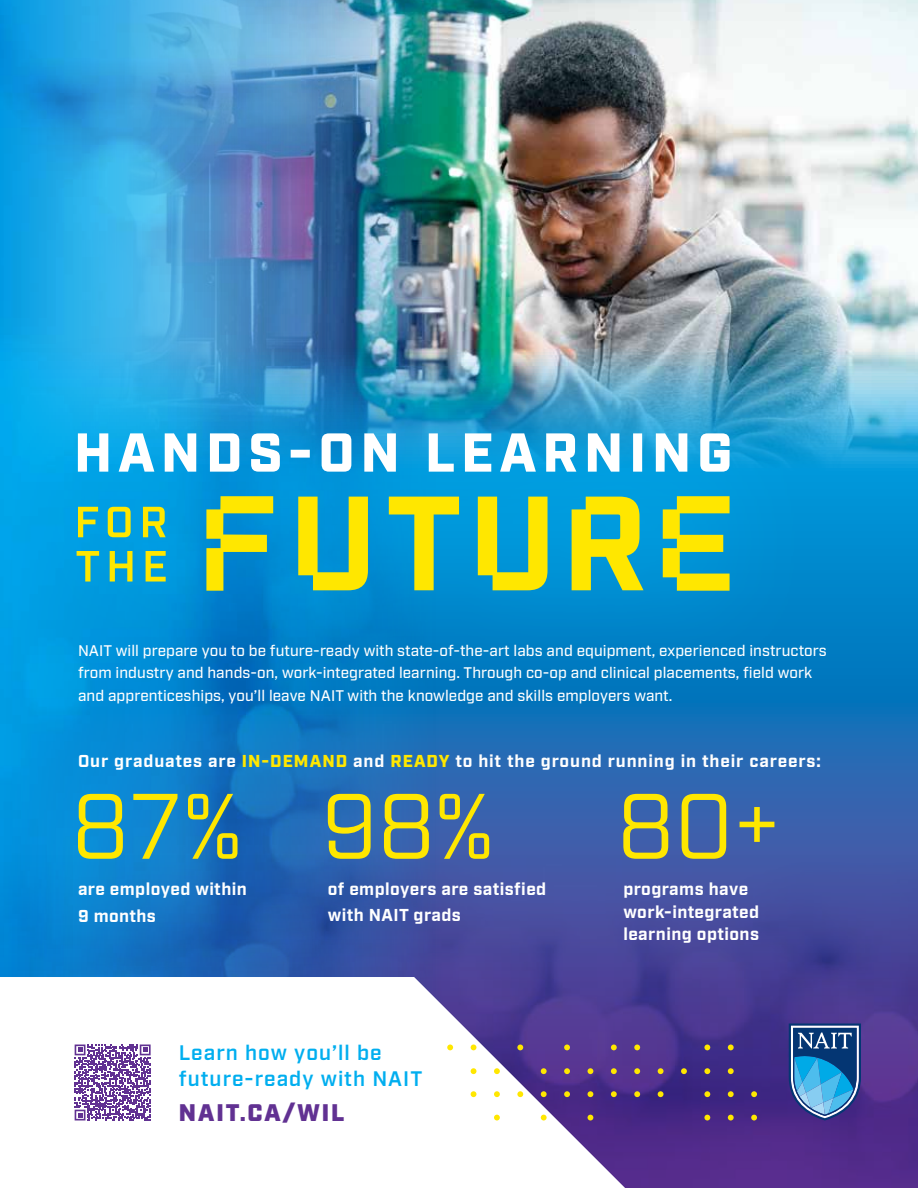
<style>
.page{position:relative;width:918px;height:1188px;background:#fff}
.page>*{position:absolute;margin:0;border:0;box-sizing:border-box;transform-origin:0 0}
.t1{font:900 24px "Industry";letter-spacing:.085em;color:#613192}
.t2{font:600 21px/25.8px "Industry";letter-spacing:.05em;color:#00aeef}
.t3{font:700 17.25px/26.4px "Industry";letter-spacing:.025em;color:#fff}
.t4{font:700 17.25px "Industry";letter-spacing:.05em;color:#fff}
.t5{font:500 15.3px/22.5px "Industry";letter-spacing:.005em;color:#fff}
.s1{font-weight:900;color:#ffe700}
</style>
<div class="page">
<img style="left:510px;top:0;width:408px;height:306px">
<svg style="left:510px;top:306px;width:408px;height:446px;background:#338fc3"></svg>
<img style="left:0;top:0;width:510px;height:752px">
<img style="left:0;top:752px;width:918px;height:436px">
<svg style="left:0;top:977px;width:625px;height:211px"></svg>
<svg style="left:789px;top:1024px;width:72px;height:96px;background:#3f79af"></svg>
<img style="left:0;top:335px;width:827px;height:354px">
<svg style="left:77px;top:551px;width:89px;height:31px;background:#5ab590"></svg>
<svg style="left:78px;top:507px;width:88px;height:30px;background:#6abc84"></svg>
<svg style="left:78px;top:433px;width:652px;height:39px"></svg>
<svg style="left:206px;top:496px;width:67px;height:95px;background:#73b171"></svg>
<svg style="left:389px;top:497px;width:70px;height:93px;background:#69b57d"></svg>
<svg style="left:572px;top:497px;width:72px;height:93px;background:#a5ca4c"></svg>
<svg style="left:663px;top:496px;width:67px;height:95px;background:#8dc25f"></svg>
<svg style="left:298px;top:497px;width:70px;height:93px;background:#97c357"></svg>
<svg style="left:478px;top:497px;width:70px;height:93px;background:#96c658"></svg>
<svg style="left:75px;top:1045px;width:76px;height:75px"></svg>
<svg style="left:704px;top:1045px;width:6px;height:5px"></svg>
<svg style="left:728px;top:1045px;width:6px;height:5px"></svg>
<svg style="left:704px;top:1068px;width:6px;height:6px"></svg>
<svg style="left:728px;top:1068px;width:6px;height:6px"></svg>
<svg style="left:704px;top:1091px;width:6px;height:6px"></svg>
<svg style="left:728px;top:1091px;width:6px;height:6px"></svg>
<svg style="left:751px;top:1091px;width:6px;height:6px"></svg>
<svg style="left:704px;top:1115px;width:6px;height:6px"></svg>
<svg style="left:751px;top:1115px;width:6px;height:6px"></svg>
<svg style="left:728px;top:1115px;width:6px;height:6px"></svg>
<svg style="left:611px;top:1091px;width:6px;height:6px"></svg>
<svg style="left:634px;top:1091px;width:6px;height:6px"></svg>
<svg style="left:658px;top:1091px;width:6px;height:6px"></svg>
<svg style="left:517px;top:1091px;width:6px;height:6px"></svg>
<svg style="left:494px;top:1091px;width:6px;height:6px"></svg>
<svg style="left:471px;top:1091px;width:5px;height:6px"></svg>
<svg style="left:541px;top:1091px;width:6px;height:6px"></svg>
<svg style="left:564px;top:1091px;width:6px;height:6px"></svg>
<svg style="left:588px;top:1091px;width:5px;height:6px"></svg>
<svg style="left:541px;top:1115px;width:6px;height:6px"></svg>
<svg style="left:588px;top:1115px;width:5px;height:6px"></svg>
<svg style="left:494px;top:1115px;width:6px;height:6px"></svg>
<svg style="left:611px;top:1068px;width:6px;height:6px"></svg>
<svg style="left:634px;top:1068px;width:6px;height:6px"></svg>
<svg style="left:658px;top:1068px;width:6px;height:6px"></svg>
<svg style="left:681px;top:1068px;width:6px;height:6px"></svg>
<svg style="left:541px;top:1068px;width:6px;height:6px"></svg>
<svg style="left:564px;top:1068px;width:6px;height:6px"></svg>
<svg style="left:564px;top:1045px;width:6px;height:5px"></svg>
<svg style="left:588px;top:1068px;width:5px;height:6px"></svg>
<svg style="left:471px;top:1068px;width:5px;height:6px"></svg>
<svg style="left:494px;top:1068px;width:6px;height:6px"></svg>
<svg style="left:471px;top:1045px;width:5px;height:5px"></svg>
<svg style="left:447px;top:1045px;width:6px;height:5px"></svg>
<svg style="left:611px;top:1045px;width:6px;height:5px"></svg>
<svg style="left:634px;top:1045px;width:6px;height:5px"></svg>
<svg style="left:517px;top:1045px;width:6px;height:5px"></svg>
<svg style="left:78px;top:794px;width:160px;height:65px;background:#559c90"></svg>
<svg style="left:623px;top:794px;width:151px;height:65px;background:#73867a"></svg>
<svg style="left:328px;top:794px;width:101px;height:65px;background:#80986d"></svg>
<svg style="left:440px;top:794px;width:49px;height:65px;background:#798a76"></svg>
<p class="t5" style="left:78px;top:640px;width:750px">NAIT will prepare you to be future-ready with state-of-the-art labs and equipment, experienced instructors from industry and hands-on, work-integrated learning. Through co-op and clinical placements, field work and apprenticeships, you’ll leave NAIT with the knowledge and skills employers want.</p>
<p class="t4" style="left:78px;top:751px;width:744px">Our graduates are <span class="s1">IN-DEMAND</span> and <span class="s1">READY</span> to hit the ground running in their careers:</p>
<p class="t3" style="left:328px;top:877px;width:220px">of employers are satisfied with NAIT grads</p>
<p class="t3" style="left:78px;top:877px;width:170px">are employed within<br>9 months</p>
<p class="t3" style="left:623px;top:879px;width:137px;line-height:22.5px">programs have work-integrated learning options</p>
<h2 class="t2" style="left:179px;top:1041px;width:245px">Learn how you’ll be future-ready with NAIT</h2>
<h1 class="t1" style="left:179px;top:1098px;width:167px">NAIT.CA/WIL</h1>
</div>
